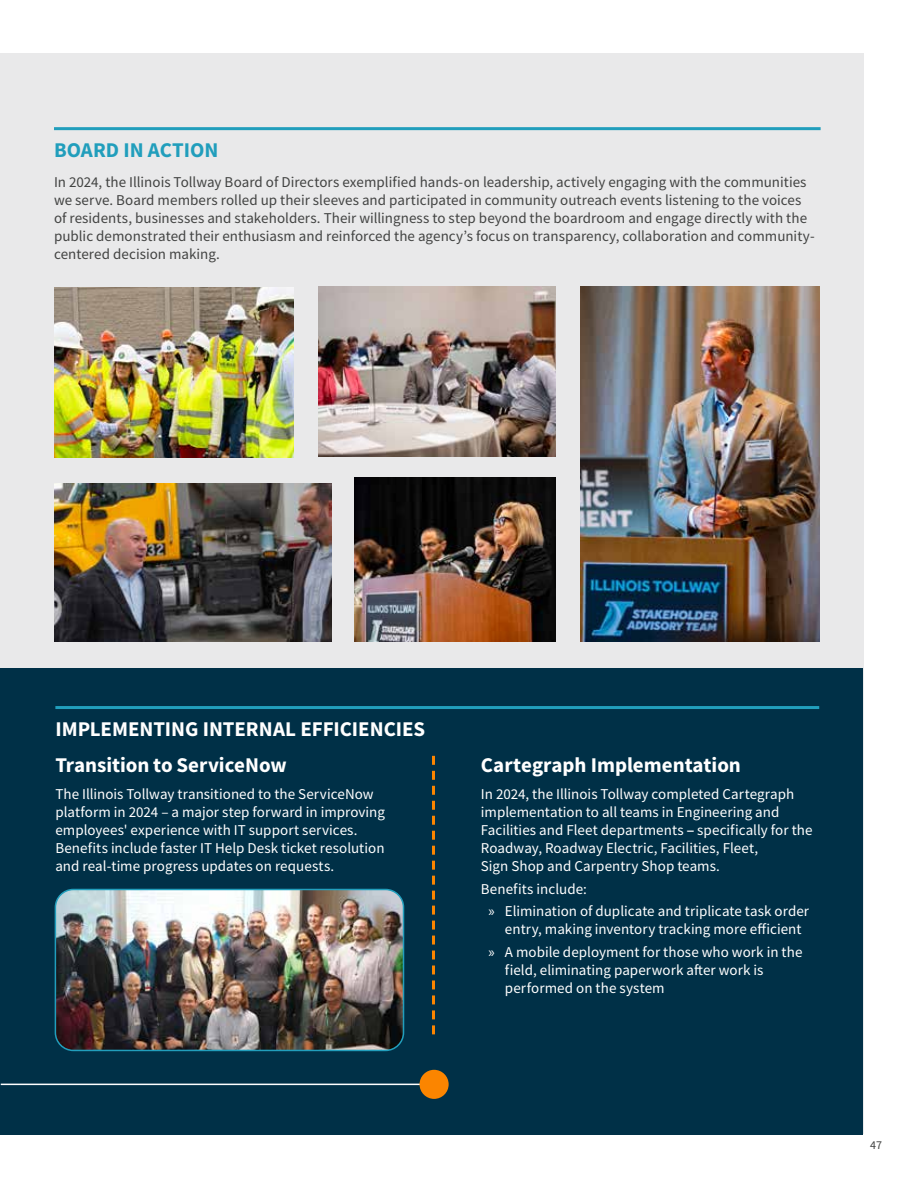
<style>
.page{position:relative;width:918px;height:1188px;background:#fff}
.page>*{position:absolute;margin:0;border:0;box-sizing:border-box;transform-origin:0 0}
.t1{font:700 21px/35.8px "Source Sans Pro";color:#fff}
.t2{font:700 21px "Source Sans Pro";color:#219ebc}
.t3{font:15px/18px "Source Sans Pro";letter-spacing:.005em;color:#fff}
.t4{font:15px/18px "Source Sans Pro";letter-spacing:.005em;color:#424342}
.t5{font:12px "Source Sans Pro";color:#424342}
.s1{font-family:"Myriad Pro";font-weight:600}
.s2{font-family:"Myriad Pro"}
</style>
<div class="page">
<div style="left:0;top:54px;width:864px;height:1080px;background:#e9e9ea"></div>
<div style="left:1px;top:668px;width:862px;height:466px;background:#003047"></div>
<hr style="left:1px;top:1084px;width:433px;height:1px;background:#fff">
<div style="left:420px;top:1070px;width:29px;height:29px;background:#fb8500;border-radius:50%"></div>
<img style="left:319px;top:286px;width:237px;height:171px">
<img style="left:581px;top:286px;width:238px;height:355px">
<img style="left:54px;top:287px;width:240px;height:171px">
<img style="left:54px;top:483px;width:277px;height:158px">
<img style="left:355px;top:478px;width:201px;height:163px">
<hr style="left:54px;top:127px;width:767px;height:3px;background:#219ebc">
<hr style="left:55px;top:706px;width:764px;height:3px;background:#219ebc">
<svg style="left:432px;top:756px;width:3px;height:278px"></svg>
<img style="left:55px;top:890px;width:349px;height:160px">
<div style="left:55px;top:889px;width:349px;height:162px;border:2px solid #219ebc;border-radius:18px"></div>
<h1 class="t2" style="left:54px;top:136px;width:166px">BOARD IN ACTION</h1>
<p class="t4" style="left:54px;top:173px;width:762px">In 2024, the Illinois Tollway Board of Directors exemplified hands-on leadership, actively engaging with the communities we serve. Board members rolled up their sleeves and participated in community outreach events listening to the voices of residents, businesses and stakeholders. Their willingness to step beyond the boardroom and engage directly with the public demonstrated their enthusiasm and reinforced the agency’s focus on transparency, collaboration and community&shy;centered decision making.</p>
<h1 class="t1" style="left:55px;top:711px;width:371px">IMPLEMENTING INTERNAL EFFICIENCIES<br>Transition to ServiceNow</h1>
<h1 class="t1" style="left:481px;top:746px;width:262px">Cartegraph Implementation</h1>
<p class="t3" style="left:55px;top:785px;width:331px">The Illinois Tollway transitioned to the ServiceNow platform in 2024 – a major step forward in improving employees' experience with IT support services.<br>Benefits include faster IT Help Desk ticket resolution and real-time progress updates on requests.</p>
<p class="t3" style="left:481px;top:785px;width:333px">In 2024, the Illinois Tollway completed Cartegraph implementation to all teams in Engineering and Facilities and Fleet departments <span class="s1">–</span> specifically for the Roadway, Roadway Electric, Facilities, Fleet,<br>Sign Shop and Carpentry Shop teams.</p>
<p class="t3" style="left:488px;top:877px;width:322px;line-height:22.5px;text-indent:-8px">Benefits include:<br><span class="s2">»</span> Elimination of duplicate and triplicate task order</p>
<p class="t3" style="left:488px;top:918px;width:315px;line-height:22.5px;text-align:right">entry, making inventory tracking more efficient<br><span class="s2">»</span> A mobile deployment for those who work in the</p>
<p class="t3" style="left:505px;top:961px;width:260px">field, eliminating paperwork after work is performed on the system</p>
<p class="t5" style="left:870px;top:1137px;width:13px">47</p>
</div>
